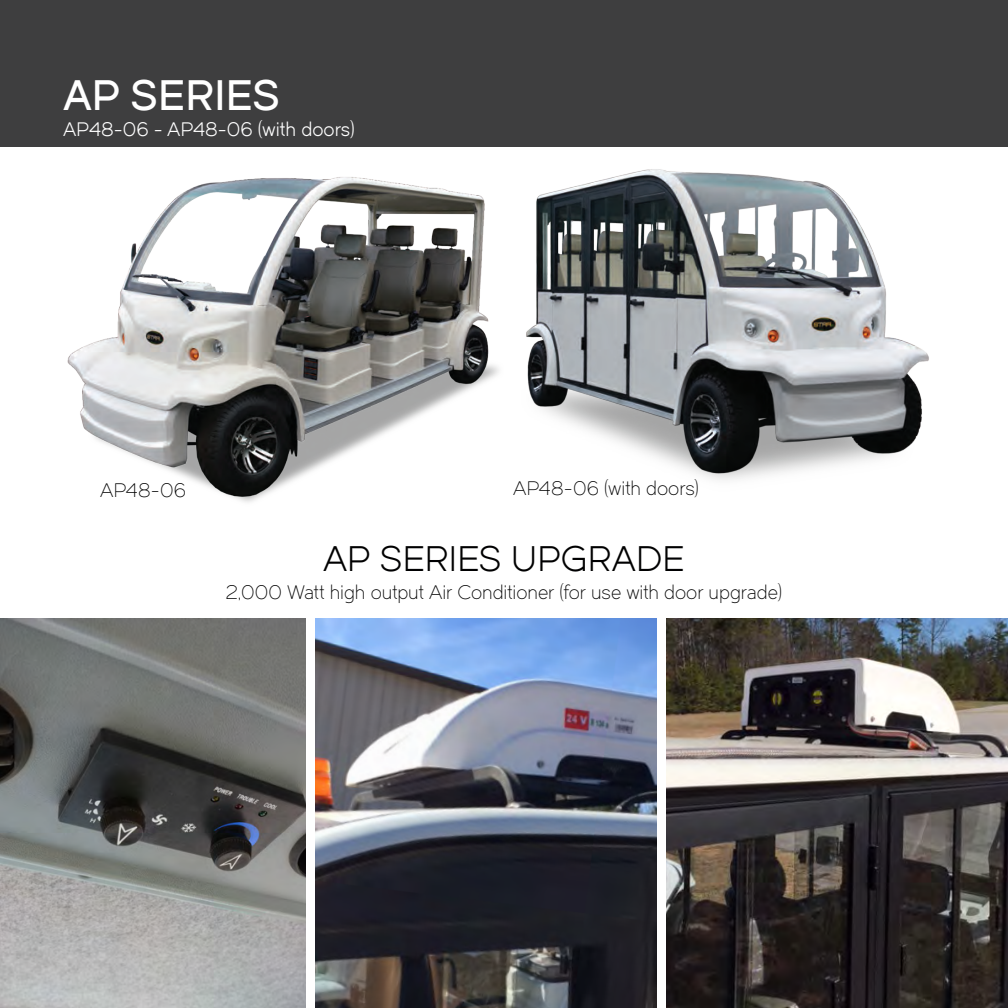
<style>
.page{position:relative;width:1008px;height:1008px;background:#fff}
.page>*{position:absolute;margin:0;border:0;box-sizing:border-box;transform-origin:0 0}
.t1{font:42px "Dual 600";letter-spacing:-.005em;color:#fff}
.t2{font:35px "Dual 400";letter-spacing:-.005em;color:#000001}
.t3{font:19.25px "Dual 300";color:#000001}
.t4{font:19.25px "Dual 400";color:#fff}
</style>
<div class="page">
<img style="left:67px;top:177px;width:432px;height:325px">
<div style="left:0;top:0;width:1008px;height:147px;background:#3e3e3f"></div>
<img style="left:526px;top:169px;width:403px;height:311px">
<img style="left:0;top:618px;width:305px;height:390px">
<img style="left:316px;top:618px;width:341px;height:390px">
<img style="left:667px;top:618px;width:341px;height:390px">
<p class="t1" style="left:63px;top:68px;width:218px">AP SERIES</p>
<p class="t4" style="left:63px;top:118px;width:293px">AP48-06 - AP48-06 (with doors)</p>
<p class="t3" style="left:100px;top:479px;width:87px">AP48-06</p>
<p class="t3" style="left:513px;top:477px;width:187px">AP48-06 (with doors)</p>
<p class="t2" style="left:323px;top:537px;width:363px">AP SERIES UPGRADE</p>
<p class="t3" style="left:226px;top:580px;width:558px">2,000 Watt high output Air Conditioner (for use with door upgrade)</p>
</div>
